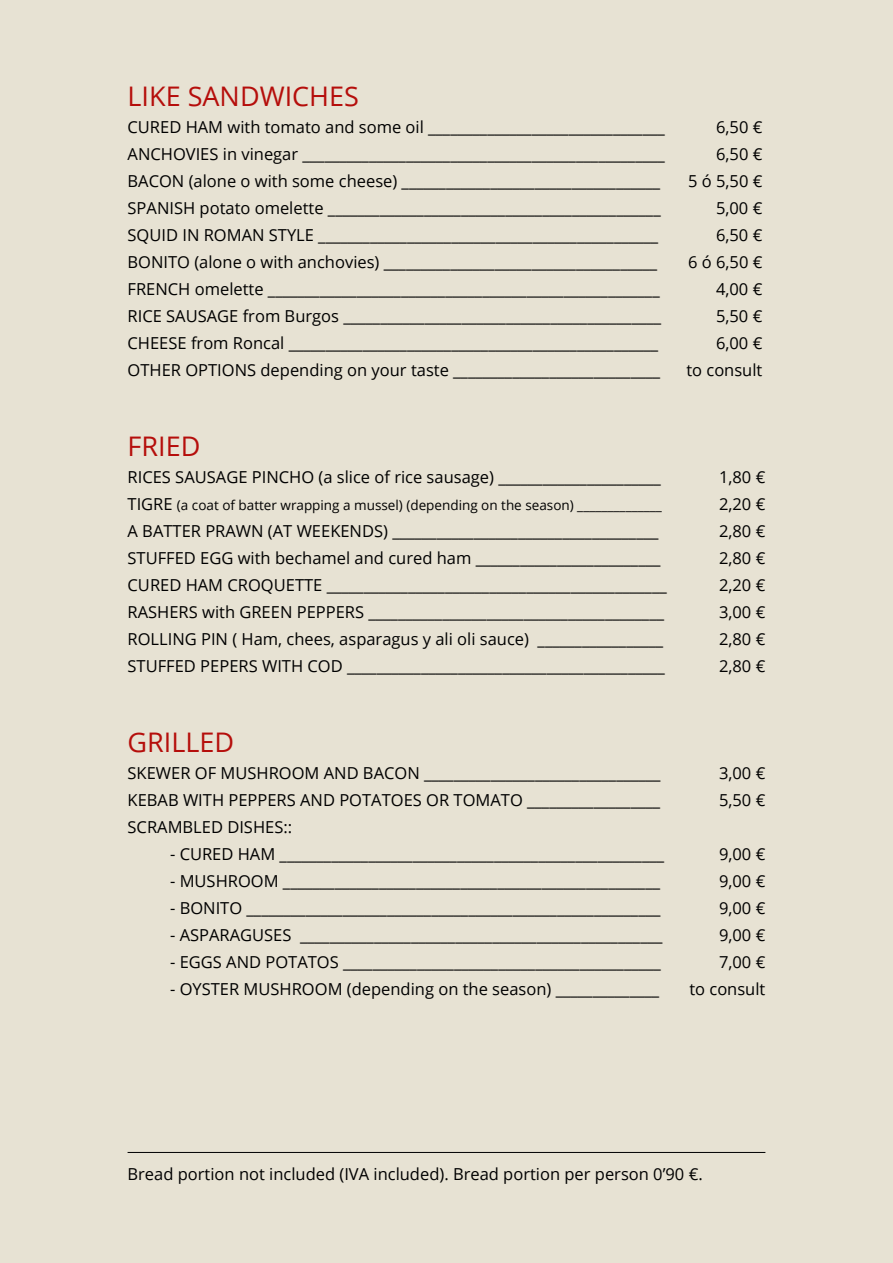
<style>
.page{position:relative;width:893px;height:1263px;background:#e7e2d3}
.page>*{position:absolute;margin:0;border:0;box-sizing:border-box;transform-origin:0 0}
.t1{font:27px "Open Sans";color:#b50e0b}
.t2{font:16.5px "Open Sans";color:#000}
.t3{font:13.5px "Open Sans";color:#000}
.s1{font-size:16.5px}
</style>
<div class="page">
<hr style="left:128px;top:1152px;width:637px;height:1px;background:#000">
<h1 class="t1" style="left:128px;top:77px;width:233px">LIKE SANDWICHES</h1>
<p class="t2" style="left:128px;top:115px;width:539px">CURED HAM with tomato and some oil ________________________________</p>
<p class="t2" style="left:716px;top:115px;width:48px">6,50 €</p>
<p class="t2" style="left:128px;top:142px;width:539px">ANCHOVIES in vinegar _________________________________________________</p>
<p class="t2" style="left:716px;top:142px;width:48px">6,50 €</p>
<p class="t2" style="left:128px;top:169px;width:534px">BACON (alone o with some cheese) ___________________________________</p>
<p class="t2" style="left:688px;top:169px;width:76px">5 ó 5,50 €</p>
<p class="t2" style="left:128px;top:196px;width:535px">SPANISH potato omelette _____________________________________________</p>
<p class="t2" style="left:716px;top:196px;width:48px">5,00 €</p>
<p class="t2" style="left:128px;top:223px;width:532px">SQUID IN ROMAN STYLE ______________________________________________</p>
<p class="t2" style="left:716px;top:223px;width:48px">6,50 €</p>
<p class="t2" style="left:128px;top:250px;width:531px">BONITO (alone o with anchovies) _____________________________________</p>
<p class="t2" style="left:688px;top:250px;width:76px">6 ó 6,50 €</p>
<p class="t2" style="left:128px;top:277px;width:534px">FRENCH omelette _____________________________________________________</p>
<p class="t2" style="left:716px;top:277px;width:48px">4,00 €</p>
<p class="t2" style="left:128px;top:304px;width:535px">RICE SAUSAGE from Burgos ___________________________________________</p>
<p class="t2" style="left:716px;top:304px;width:48px">5,50 €</p>
<p class="t2" style="left:128px;top:331px;width:532px">CHEESE from Roncal __________________________________________________</p>
<p class="t2" style="left:716px;top:331px;width:48px">6,00 €</p>
<p class="t2" style="left:128px;top:358px;width:534px">OTHER OPTIONS depending on your taste ____________________________</p>
<p class="t2" style="left:686px;top:358px;width:78px">to consult</p>
<h1 class="t1" style="left:128px;top:427px;width:74px">FRIED</h1>
<p class="t2" style="left:128px;top:465px;width:535px">RICES SAUSAGE PINCHO (a slice of rice sausage) ______________________</p>
<p class="t2" style="left:719px;top:465px;width:48px">1,80 €</p>
<p class="t3" style="left:128px;top:495px;width:536px"><span class="s1">TIGRE</span> (a coat of batter wrapping a mussel) (depending on the season) ______________</p>
<p class="t2" style="left:719px;top:492px;width:48px">2,20 €</p>
<p class="t2" style="left:128px;top:519px;width:532px">A BATTER PRAWN (AT WEEKENDS) ____________________________________</p>
<p class="t2" style="left:719px;top:519px;width:48px">2,80 €</p>
<p class="t2" style="left:128px;top:546px;width:534px">STUFFED EGG with bechamel and cured ham _________________________</p>
<p class="t2" style="left:719px;top:546px;width:48px">2,80 €</p>
<p class="t2" style="left:128px;top:573px;width:541px">CURED HAM CROQUETTE ______________________________________________</p>
<p class="t2" style="left:719px;top:573px;width:48px">2,20 €</p>
<p class="t2" style="left:128px;top:600px;width:538px">RASHERS with GREEN PEPPERS ________________________________________</p>
<p class="t2" style="left:719px;top:600px;width:48px">3,00 €</p>
<p class="t2" style="left:128px;top:627px;width:537px">ROLLING PIN ( Ham, chees, asparagus y ali oli sauce) _________________</p>
<p class="t2" style="left:719px;top:627px;width:48px">2,80 €</p>
<p class="t2" style="left:128px;top:654px;width:539px">STUFFED PEPERS WITH COD ___________________________________________</p>
<p class="t2" style="left:719px;top:654px;width:48px">2,80 €</p>
<h1 class="t1" style="left:128px;top:724px;width:108px">GRILLED</h1>
<p class="t2" style="left:128px;top:762px;width:535px">SKEWER OF MUSHROOM AND BACON ________________________________</p>
<p class="t2" style="left:719px;top:762px;width:48px">3,00 €</p>
<p class="t2" style="left:128px;top:789px;width:534px">KEBAB WITH PEPPERS AND POTATOES OR TOMATO __________________</p>
<p class="t2" style="left:719px;top:789px;width:48px">5,50 €</p>
<p class="t2" style="left:128px;top:816px;width:166px">SCRAMBLED DISHES::</p>
<p class="t2" style="left:170px;top:843px;width:496px">- CURED HAM ____________________________________________________</p>
<p class="t2" style="left:719px;top:843px;width:48px">9,00 €</p>
<p class="t2" style="left:170px;top:870px;width:492px">- MUSHROOM ___________________________________________________</p>
<p class="t2" style="left:719px;top:870px;width:48px">9,00 €</p>
<p class="t2" style="left:170px;top:897px;width:492px">- BONITO ________________________________________________________</p>
<p class="t2" style="left:719px;top:897px;width:48px">9,00 €</p>
<p class="t2" style="left:170px;top:924px;width:494px">- ASPARAGUSES _________________________________________________</p>
<p class="t2" style="left:719px;top:924px;width:48px">9,00 €</p>
<p class="t2" style="left:170px;top:951px;width:492px">- EGGS AND POTATOS ___________________________________________</p>
<p class="t2" style="left:719px;top:951px;width:48px">7,00 €</p>
<p class="t2" style="left:170px;top:978px;width:491px">- OYSTER MUSHROOM (depending on the season) ______________</p>
<p class="t2" style="left:689px;top:978px;width:78px">to consult</p>
<p class="t2" style="left:128px;top:1162px;width:577px">Bread portion not included (IVA included). Bread portion per person 0’90 €.</p>
</div>
